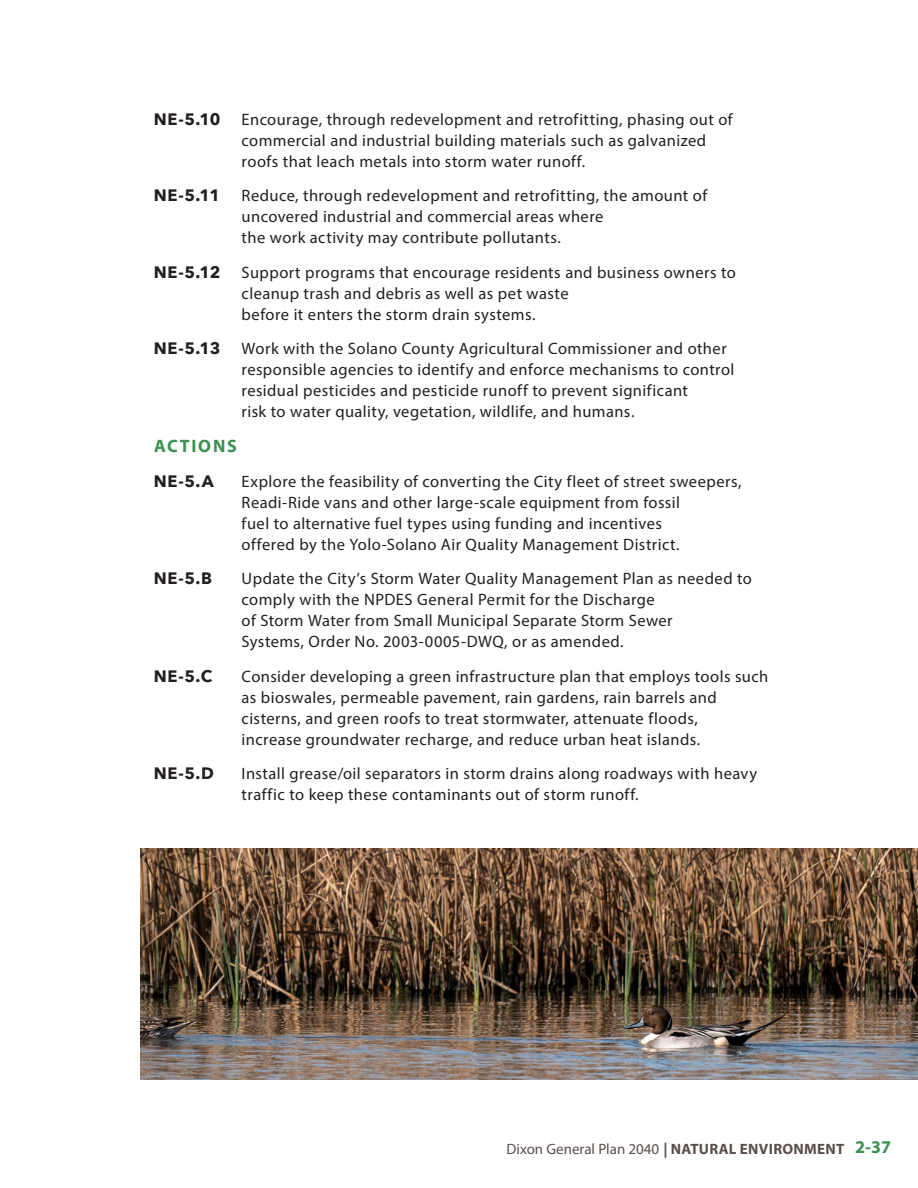
<style>
.page{position:relative;width:918px;height:1188px;background:#fff}
.page>*{position:absolute;margin:0;border:0;box-sizing:border-box;transform-origin:0 0}
.NE_no_shade{font:700 18px "Myriad Pro";letter-spacing:.1em;color:#3a9151}
.NE_no_shade-2{font:16.5px/21px "Myriad Pro";letter-spacing:.025em;color:#231f20}
.NE_no_shade-3{font:700 16.5px "Avenir Next";letter-spacing:.04em;color:#231f20}
.t1{font:15px "Myriad Pro";color:#5a4e4c}
.s1{font-weight:700}
.s2{font-weight:700;font-size:18px;color:#3a9151}
</style>
<div class="page">
<img style="left:140px;top:849px;width:778px;height:231px">
<p class="NE_no_shade-3" style="left:154px;top:104px;width:68px">NE-5.10</p>
<p class="NE_no_shade-2" style="left:242px;top:108px;width:493px">Encourage, through redevelopment and retrofitting, phasing out of commercial and industrial building materials such as galvanized roofs that leach metals into storm water runoff.</p>
<p class="NE_no_shade-3" style="left:154px;top:181px;width:68px">NE-5.11</p>
<p class="NE_no_shade-2" style="left:242px;top:185px;width:467px">Reduce, through redevelopment and retrofitting, the amount of uncovered industrial and commercial areas where<br>the work activity may contribute pollutants.</p>
<p class="NE_no_shade-3" style="left:154px;top:257px;width:68px">NE-5.12</p>
<p class="NE_no_shade-2" style="left:242px;top:261px;width:496px">Support programs that encourage residents and business owners to cleanup trash and debris as well as pet waste<br>before it enters the storm drain systems.</p>
<p class="NE_no_shade-3" style="left:154px;top:334px;width:68px">NE-5.13</p>
<p class="NE_no_shade-2" style="left:242px;top:338px;width:494px">Work with the Solano County Agricultural Commissioner and other responsible agencies to identify and enforce mechanisms to control residual pesticides and pesticide runoff to prevent significant<br>risk to water quality, vegetation, wildlife, and humans.</p>
<p class="NE_no_shade" style="left:154px;top:434px;width:84px">ACTIONS</p>
<p class="NE_no_shade-3" style="left:154px;top:467px;width:61px">NE-5.A</p>
<p class="NE_no_shade-2" style="left:242px;top:470px;width:501px">Explore the feasibility of converting the City fleet of street sweepers, Readi-Ride vans and other large-scale equipment from fossil<br>fuel to alternative fuel types using funding and incentives<br>offered by the Yolo-Solano Air Quality Management District.</p>
<p class="NE_no_shade-3" style="left:154px;top:564px;width:60px">NE-5.B</p>
<p class="NE_no_shade-2" style="left:242px;top:568px;width:512px">Update the City’s Storm Water Quality Management Plan as needed to comply with the NPDES General Permit for the Discharge<br>of Storm Water from Small Municipal Separate Storm Sewer<br>Systems, Order No. 2003-0005-DWQ, or as amended.</p>
<p class="NE_no_shade-3" style="left:154px;top:662px;width:60px">NE-5.C</p>
<p class="NE_no_shade-2" style="left:242px;top:665px;width:528px">Consider developing a green infrastructure plan that employs tools such as bioswales, permeable pavement, rain gardens, rain barrels and cisterns, and green roofs to treat stormwater, attenuate floods,<br>increase groundwater recharge, and reduce urban heat islands.</p>
<p class="NE_no_shade-3" style="left:154px;top:759px;width:62px">NE-5.D</p>
<p class="NE_no_shade-2" style="left:242px;top:763px;width:517px">Install grease/oil separators in storm drains along roadways with heavy traffic to keep these contaminants out of storm runoff.</p>
<p class="t1" style="left:507px;top:1140px;width:386px">Dixon General Plan 2040 <span class="s1">| NATURAL ENVIRONMENT</span> <span class="s2">2-37</span></p>
</div>
